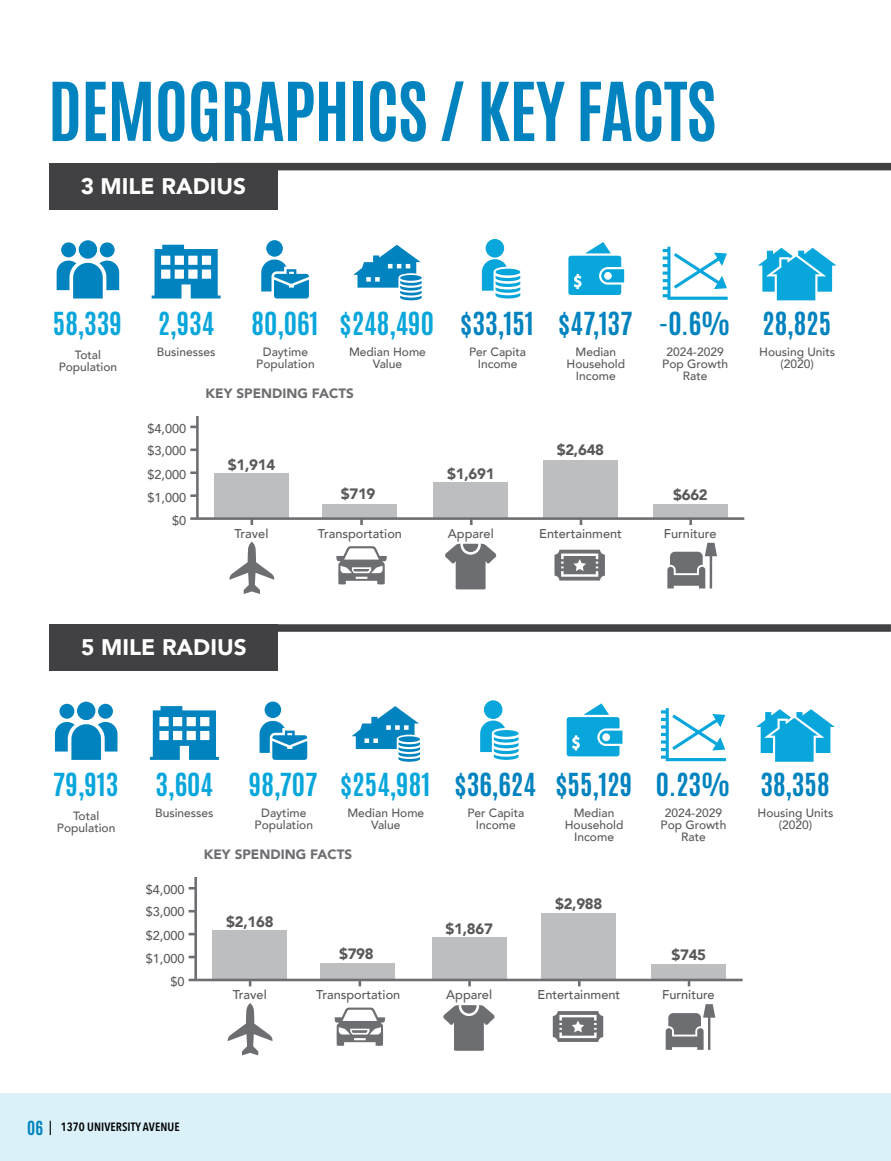
<style>
.page{position:relative;width:891px;height:1161px;background:#fff}
.page>*{position:absolute;margin:0;border:0;box-sizing:border-box;transform-origin:0 0}
.t1{font:69px "Antonio";letter-spacing:-.01em;color:#0083bf}
.t2{font:27px "Antonio";color:#0083bf}
.t3{font:27px "Antonio";color:#08a6db}
.t4{font:900 22.5px "Avenir";color:#fff}
.t5{font:16.5px "Antonio";color:#0083bf}
.t6{font:900 15px "Avenir";letter-spacing:-.02em;color:#58595b}
.t7{font:900 13.5px "Avenir";color:#6d6e71}
.t8{font:500 12.75px "Avenir";color:#58595b}
.t9{font:500 12px/12px "Avenir";color:#58595b;text-align:center}
.t10{font:600 12px "Avenir Next Condensed";letter-spacing:.005em;color:#000}
</style>
<div class="page">
<svg style="left:756px;top:709px;width:79px;height:53px"></svg>
<svg style="left:758px;top:248px;width:79px;height:52px"></svg>
<div style="left:0;top:1094px;width:891px;height:67px;background:#daf1f9"></div>
<svg style="left:50px;top:1121px;width:1px;height:14px"></svg>
<svg style="left:661px;top:708px;width:65px;height:53px"></svg>
<svg style="left:663px;top:247px;width:65px;height:53px"></svg>
<svg style="left:567px;top:703px;width:55px;height:53px"></svg>
<svg style="left:568px;top:242px;width:56px;height:53px"></svg>
<svg style="left:480px;top:700px;width:39px;height:60px"></svg>
<svg style="left:482px;top:239px;width:38px;height:60px"></svg>
<svg style="left:260px;top:701px;width:47px;height:59px"></svg>
<svg style="left:261px;top:239px;width:48px;height:60px"></svg>
<div style="left:49px;top:163px;width:229px;height:46px;background:#414042"></div>
<div style="left:49px;top:624px;width:229px;height:47px;background:#414042"></div>
<div style="left:215px;top:163px;width:676px;height:7px;background:#414042"></div>
<div style="left:49px;top:624px;width:842px;height:8px;background:#414042"></div>
<svg style="left:55px;top:701px;width:62px;height:59px"></svg>
<svg style="left:57px;top:240px;width:62px;height:59px"></svg>
<svg style="left:352px;top:706px;width:68px;height:56px"></svg>
<svg style="left:353px;top:245px;width:69px;height:55px"></svg>
<svg style="left:150px;top:706px;width:69px;height:54px"></svg>
<svg style="left:152px;top:245px;width:69px;height:54px"></svg>
<svg style="left:189px;top:877px;width:554px;height:109px"></svg>
<svg style="left:228px;top:1003px;width:45px;height:52px"></svg>
<svg style="left:334px;top:1008px;width:51px;height:38px"></svg>
<svg style="left:443px;top:1005px;width:52px;height:46px"></svg>
<svg style="left:553px;top:1011px;width:50px;height:31px"></svg>
<svg style="left:666px;top:1004px;width:49px;height:46px"></svg>
<svg style="left:190px;top:416px;width:554px;height:109px"></svg>
<svg style="left:229px;top:542px;width:45px;height:52px"></svg>
<svg style="left:336px;top:546px;width:51px;height:38px"></svg>
<svg style="left:445px;top:544px;width:52px;height:45px"></svg>
<svg style="left:555px;top:550px;width:50px;height:31px"></svg>
<svg style="left:667px;top:543px;width:50px;height:45px"></svg>
<h1 class="t1" style="left:48px;top:63px;width:670px">DEMOGRAPHICS / KEY FACTS</h1>
<h3 class="t4" style="left:81px;top:167px;width:167px">3 MILE RADIUS</h3>
<h2 class="t3" style="left:53px;top:305px;width:71px">58,339</h2>
<p class="t9" style="left:59px;top:348px;width:60px">Total<br>Population</p>
<h2 class="t3" style="left:158px;top:305px;width:58px">2,934</h2>
<p class="t9" style="left:157px;top:345px;width:60px">Businesses</p>
<h2 class="t3" style="left:252px;top:305px;width:69px">80,061</h2>
<p class="t9" style="left:256px;top:345px;width:60px">Daytime<br>Population</p>
<h2 class="t3" style="left:340px;top:305px;width:96px">$248,490</h2>
<p class="t9" style="left:349px;top:345px;width:78px">Median Home<br>Value</p>
<p class="t8" style="left:147px;top:418px;width:40px">$4,000</p>
<p class="t8" style="left:147px;top:439px;width:40px">$3,000</p>
<p class="t8" style="left:147px;top:463px;width:40px">$2,000</p>
<p class="t8" style="left:147px;top:487px;width:40px">$1,000</p>
<p class="t8" style="left:172px;top:509px;width:16px">$0</p>
<p class="t7" style="left:205px;top:381px;width:150px">KEY SPENDING FACTS</p>
<p class="t6" style="left:228px;top:452px;width:49px">$1,914</p>
<p class="t8" style="left:234px;top:523px;width:36px">Travel</p>
<p class="t6" style="left:341px;top:481px;width:36px">$719</p>
<p class="t8" style="left:318px;top:523px;width:86px">Transportation</p>
<h2 class="t2" style="left:460px;top:305px;width:75px">$33,151</h2>
<p class="t9" style="left:469px;top:345px;width:59px">Per Capita<br>Income</p>
<h2 class="t2" style="left:559px;top:305px;width:76px">$47,137</h2>
<p class="t9" style="left:566px;top:345px;width:60px">Median<br>Household<br>Income</p>
<p class="t6" style="left:447px;top:461px;width:49px">$1,691</p>
<p class="t8" style="left:448px;top:523px;width:47px">Apparel</p>
<p class="t6" style="left:557px;top:437px;width:49px">$2,648</p>
<p class="t8" style="left:539px;top:523px;width:84px">Entertainment</p>
<h2 class="t2" style="left:659px;top:305px;width:73px">-0.6%</h2>
<p class="t9" style="left:662px;top:345px;width:67px">2024-2029<br>Pop Growth<br>Rate</p>
<p class="t6" style="left:673px;top:482px;width:36px">$662</p>
<p class="t8" style="left:664px;top:523px;width:54px">Furniture</p>
<h2 class="t2" style="left:762px;top:305px;width:71px">28,825</h2>
<p class="t9" style="left:759px;top:345px;width:78px">Housing Units (2020)</p>
<h3 class="t4" style="left:81px;top:628px;width:167px">5 MILE RADIUS</h3>
<h2 class="t3" style="left:53px;top:766px;width:67px">79,913</h2>
<p class="t9" style="left:57px;top:810px;width:60px">Total<br>Population</p>
<h2 class="t3" style="left:156px;top:766px;width:59px">3,604</h2>
<p class="t9" style="left:155px;top:807px;width:60px">Businesses</p>
<h2 class="t3" style="left:249px;top:766px;width:70px">98,707</h2>
<p class="t9" style="left:255px;top:807px;width:60px">Daytime<br>Population</p>
<h2 class="t3" style="left:340px;top:766px;width:91px">$254,981</h2>
<p class="t9" style="left:347px;top:807px;width:78px">Median Home<br>Value</p>
<p class="t8" style="left:146px;top:879px;width:40px">$4,000</p>
<p class="t8" style="left:146px;top:901px;width:40px">$3,000</p>
<p class="t8" style="left:146px;top:925px;width:40px">$2,000</p>
<p class="t8" style="left:146px;top:948px;width:40px">$1,000</p>
<p class="t8" style="left:171px;top:971px;width:16px">$0</p>
<p class="t7" style="left:204px;top:843px;width:150px">KEY SPENDING FACTS</p>
<p class="t6" style="left:226px;top:909px;width:49px">$2,168</p>
<p class="t8" style="left:233px;top:984px;width:36px">Travel</p>
<p class="t6" style="left:339px;top:941px;width:36px">$798</p>
<p class="t8" style="left:316px;top:984px;width:86px">Transportation</p>
<h2 class="t2" style="left:455px;top:766px;width:83px">$36,624</h2>
<p class="t9" style="left:467px;top:807px;width:59px">Per Capita<br>Income</p>
<h2 class="t2" style="left:556px;top:766px;width:78px">$55,129</h2>
<p class="t9" style="left:565px;top:807px;width:60px">Median<br>Household<br>Income</p>
<p class="t6" style="left:446px;top:916px;width:49px">$1,867</p>
<p class="t6" style="left:555px;top:891px;width:49px">$2,988</p>
<p class="t8" style="left:446px;top:984px;width:47px">Apparel</p>
<p class="t8" style="left:538px;top:984px;width:84px">Entertainment</p>
<h2 class="t2" style="left:656px;top:766px;width:76px">0.23%</h2>
<p class="t9" style="left:661px;top:807px;width:67px">2024-2029<br>Pop Growth<br>Rate</p>
<p class="t6" style="left:672px;top:942px;width:36px">$745</p>
<p class="t8" style="left:662px;top:984px;width:54px">Furniture</p>
<h2 class="t2" style="left:760px;top:766px;width:71px">38,358</h2>
<p class="t9" style="left:757px;top:807px;width:78px">Housing Units (2020)</p>
<h3 class="t5" style="left:27px;top:1117px;width:17px">06</h3>
<p class="t10" style="left:61px;top:1117px;width:120px">1370 UNIVERSITY AVENUE</p>
</div>
